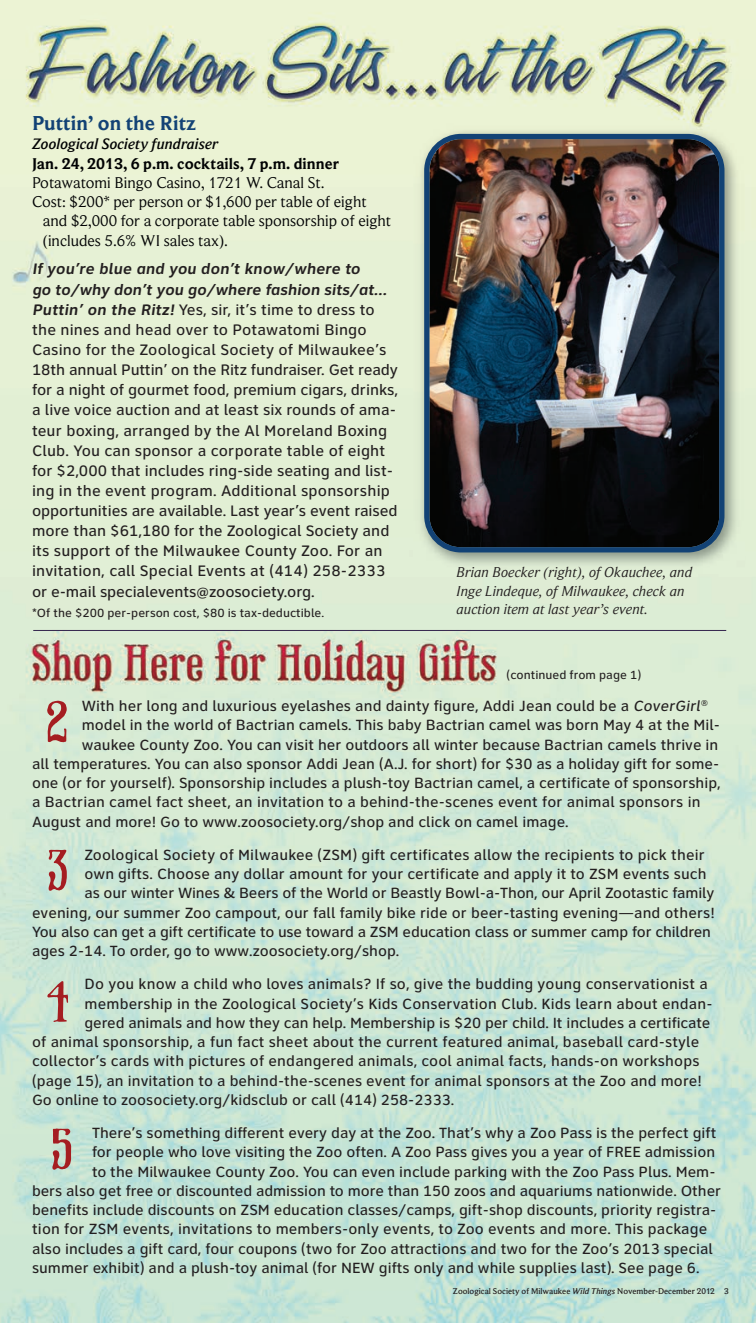
<style>
.page{position:relative;width:756px;height:1323px;background:#fff}
.page>*{position:absolute;margin:0;border:0;box-sizing:border-box;transform-origin:0 0}
.t1{font:53.38px "Phaeton";color:#a51d21}
.t2{font:700 21px "Beaufort Pro";color:#124275}
.t3{font:16.1px "Beaufort Pro";color:#010203}
.t4{font:700 16.1px "Beaufort Pro";color:#010203}
.t5{font:500 15.75px/20.1px "Clearview ADA";color:#231f20}
.t6{font:italic 500 15.75px "Beaufort Pro";color:#010203}
.t7{font:500 15.4px "Clearview ADA";color:#231f20}
.t8{font:italic 14.88px/18.4px "Beaufort Pro";letter-spacing:.005em;color:#231f20}
.t9{font:500 12.25px "Clearview ADA";color:#231f20}
.t10{font:500 8.75px "Beaufort Pro";color:#231f20}
.s1{font-weight:700;font-style:italic}
.s2{font-style:italic}
.s3{font-family:"Beaufort Pro"}
</style>
<div class="page">
<img style="left:0;top:0;width:756px;height:1323px">
<img style="left:414px;top:123px;width:331px;height:450px">
<img style="left:424px;top:134px;width:300px;height:418px">
<hr style="left:33px;top:630px;width:693px;height:1px;background:#34254d">
<h2 class="t2" style="left:32px;top:116px;width:166px">Puttin’ on the Ritz</h2>
<p class="t6" style="left:32px;top:139px;width:188px">Zoological Society fundraiser</p>
<p class="t4" style="left:32px;top:158px;width:309px">Jan. 24, 2013, 6 p.m. cocktails, 7 p.m. dinner</p>
<p class="t3" style="left:32px;top:177px;width:294px">Potawatomi Bingo Casino, 1721 W. Canal St.</p>
<p class="t3" style="left:32px;top:196px;width:336px">Cost: $200* per person or $1,600 per table of eight</p>
<p class="t3" style="left:43px;top:216px;width:350px">and $2,000 for a corporate table sponsorship of eight</p>
<p class="t3" style="left:43px;top:235px;width:187px">(includes 5.6% WI sales tax).</p>
<p class="t5" style="left:32px;top:261px;width:368px"><span class="s1">If you’re blue and you don’t know/where to<br>go to/why don’t you go/where fashion sits/at… Puttin’ on the Ritz!</span> Yes, sir, it’s time to dress to the nines and head over to Potawatomi Bingo Casino for the Zoological Society of Milwaukee’s 18th annual Puttin’ on the Ritz fundraiser. Get ready for a night of gourmet food, premium cigars, drinks, a live voice auction and at least six rounds of ama&shy;teur boxing, arranged by the Al Moreland Boxing Club. You can sponsor a corporate table of eight for $2,000 that includes ring-side seating and list&shy;ing in the event program. Additional sponsorship opportunities are available. Last year’s event raised more than $61,180 for the Zoological Society and its support of the Milwaukee County Zoo. For an invitation, call Special Events at (414) 258-2333 or e-mail specialevents@zoosociety.org.</p>
<p class="t9" style="left:32px;top:608px;width:294px">*Of the $200 per-person cost, $80 is tax-deductible.</p>
<p class="t8" style="left:457px;top:564px;width:237px">Brian Boecker (right), of Okauchee, and<br>Inge Lindeque, of Milwaukee, check an auction item at last year’s event.</p>
<p class="t9" style="left:507px;top:670px;width:136px">(continued from page 1)</p>
<p class="t7" style="left:82px;top:701px;width:628px">With her long and luxurious eyelashes and dainty figure, Addi Jean could be a <span class="s2">CoverGirl</span>®</p>
<p class="t7" style="left:82px;top:720px;width:640px">model in the world of Bactrian camels. This baby Bactrian camel was born May 4 at the Mil-</p>
<p class="t7" style="left:82px;top:739px;width:638px">waukee County Zoo. You can visit her outdoors all winter because Bactrian camels thrive in</p>
<p class="t7" style="left:32px;top:759px;width:689px">all temperatures. You can also sponsor Addi Jean (A.J. for short) for $30 as a holiday gift for some-</p>
<p class="t7" style="left:32px;top:778px;width:690px">one (or for yourself). Sponsorship includes a plush-toy Bactrian camel, a certificate of sponsorship,</p>
<p class="t7" style="left:32px;top:797px;width:670px">a Bactrian camel fact sheet, an invitation to a behind-the-scenes event for animal sponsors in</p>
<p class="t7" style="left:32px;top:816px;width:538px">August and more! Go to www.zoosociety.org/shop and click on camel image.</p>
<p class="t7" style="left:84px;top:850px;width:622px">Zoological Society of Milwaukee (ZSM) gift certificates allow the recipients to pick their</p>
<p class="t7" style="left:84px;top:869px;width:624px">own gifts. Choose any dollar amount for your certificate and apply it to ZSM events such</p>
<p class="t7" style="left:84px;top:888px;width:631px">as our winter Wines <span class="s3">&amp;</span> Beers of the World or Beastly Bowl-a-Thon, our April Zootastic family</p>
<p class="t7" style="left:32px;top:907px;width:684px">evening, our summer Zoo campout, our fall family bike ride or beer-tasting evening—and others!</p>
<p class="t7" style="left:32px;top:927px;width:681px">You also can get a gift certificate to use toward a ZSM education class or summer camp for children</p>
<p class="t7" style="left:32px;top:946px;width:369px">ages 2-14. To order, go to www.zoosociety.org/shop.</p>
<p class="t7" style="left:84px;top:979px;width:625px">Do you know a child who loves animals? If so, give the budding young conservationist a</p>
<p class="t7" style="left:84px;top:998px;width:630px">membership in the Zoological Society’s Kids Conservation Club. Kids learn about endan-</p>
<p class="t7" style="left:84px;top:1018px;width:627px">gered animals and how they can help. Membership is $20 per child. It includes a certificate</p>
<p class="t7" style="left:32px;top:1037px;width:669px">of animal sponsorship, a fun fact sheet about the current featured animal, baseball card-style</p>
<p class="t7" style="left:32px;top:1056px;width:669px">collector’s cards with pictures of endangered animals, cool animal facts, hands-on workshops</p>
<p class="t7" style="left:32px;top:1075px;width:671px">(page 15), an invitation to a behind-the-scenes event for animal sponsors at the Zoo and more!</p>
<p class="t7" style="left:32px;top:1095px;width:424px">Go online to zoosociety.org/kidsclub or call (414) 258-2333.</p>
<p class="t7" style="left:92px;top:1128px;width:626px">There’s something different every day at the Zoo. That’s why a Zoo Pass is the perfect gift</p>
<p class="t7" style="left:92px;top:1147px;width:625px">for people who love visiting the Zoo often. A Zoo Pass gives you a year of FREE admission</p>
<p class="t7" style="left:92px;top:1166px;width:625px">to the Milwaukee County Zoo. You can even include parking with the Zoo Pass Plus. Mem-</p>
<p class="t7" style="left:32px;top:1186px;width:691px">bers also get free or discounted admission to more than 150 zoos and aquariums nationwide. Other</p>
<p class="t7" style="left:32px;top:1205px;width:686px">benefits include discounts on ZSM education classes/camps, gift-shop discounts, priority registra-</p>
<p class="t7" style="left:32px;top:1224px;width:677px">tion for ZSM events, invitations to members-only events, to Zoo events and more. This package</p>
<p class="t7" style="left:32px;top:1243px;width:682px">also includes a gift card, four coupons (two for Zoo attractions and two for the Zoo’s 2013 special</p>
<p class="t7" style="left:32px;top:1263px;width:669px">summer exhibit) and a plush-toy animal (for NEW gifts only and while supplies last). See page 6.</p>
<h1 class="t1" style="left:45px;top:701px;width:25px">2</h1>
<h1 class="t1" style="left:46px;top:849px;width:25px">3</h1>
<h1 class="t1" style="left:47px;top:981px;width:24px">4</h1>
<h1 class="t1" style="left:50px;top:1128px;width:24px">5</h1>
<p class="t10" style="left:453px;top:1288px;width:277px">Zoological Society of Milwaukee <span class="s2">Wild Things</span> November-December 2012 3</p>
</div>
